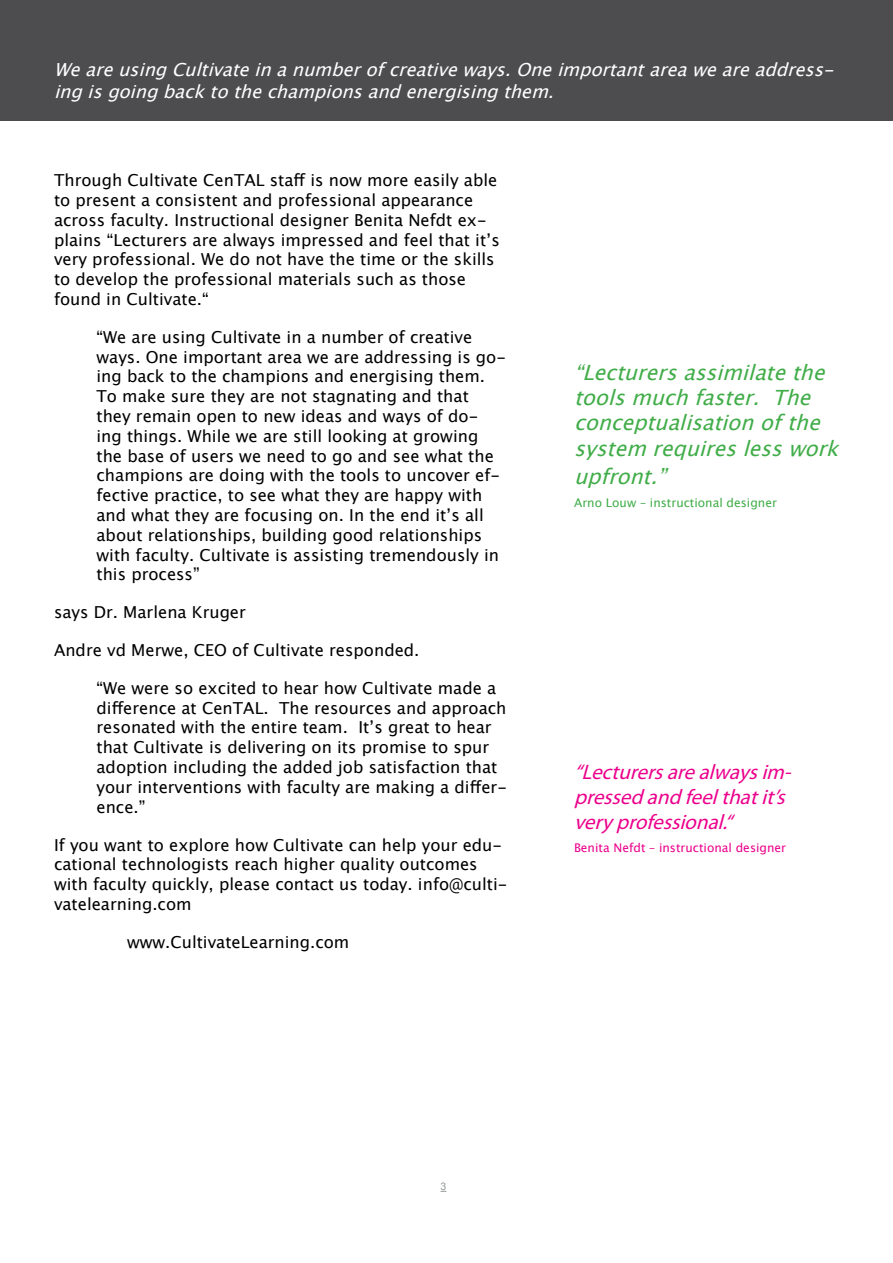
<style>
.page{position:relative;width:893px;height:1263px;background:#fff}
.page>*{position:absolute;margin:0;border:0;box-sizing:border-box;transform-origin:0 0}
.t1{font:italic 21px/25.2px "Lucida Grande";color:#41ad49}
.t2{font:italic 21px/25.2px "Myriad Pro";color:#ec008c}
.t3{font:italic 18px/21.6px "Lucida Grande";color:#fff}
.t4{font:16.5px/19.8px "Lucida Grande";color:#000}
.t5{font:12px "Lucida Grande";color:#ec008c}
.t6{font:12px "Lucida Grande";color:#41ad49}
.t7{font:10.5px "Arial";color:#95979a}
</style>
<div class="page">
<div style="left:0;top:0;width:893px;height:120px;background:#4d4d4f"></div>
<p class="t3" style="left:54px;top:59px;width:790px">WeareusingCultivateinanumberofcreativeways.Oneimportantareaweareaddress&shy;ingisgoingbacktothechampionsandenergisingthem.</p>
<p class="t4" style="left:54px;top:171px;width:447px">Through Cultivate CenTAL staff is now more easily able to present a consistent and professional appearance across faculty. Instructional designer Benita Nefdt ex&shy;plains “Lecturers are always impressed and feel that it’s very professional. We do not have the time or the skills to develop the professional materials such as those found in Cultivate.“</p>
<p class="t4" style="left:97px;top:327px;width:411px">“We are using Cultivate in a number of creative ways. One important area we are addressing is go&shy;ing back to the champions and energising them.<br>To make sure they are not stagnating and that they remain open to new ideas and ways of do&shy;ing things. While we are still looking at growing the base of users we need to go and see what the champions are doing with the tools to uncover ef&shy;fective practice, to see what they are happy with and what they are focusing on. In the end it’s all about relationships, building good relationships with faculty. Cultivate is assisting tremendously in this process”</p>
<p class="t4" style="left:54px;top:603px;width:193px">says Dr. Marlena Kruger</p>
<p class="t4" style="left:54px;top:640px;width:367px">Andre vd Merwe, CEO of Cultivate responded.</p>
<p class="t4" style="left:97px;top:678px;width:412px">“We were so excited to hear how Cultivate made a difference at CenTAL. The resources and approach resonated with the entire team. It’s great to hear that Cultivate is delivering on its promise to spur adoption including the added job satisfaction that your interventions with faculty are making a differ&shy;ence.”</p>
<p class="t4" style="left:54px;top:835px;width:455px">If you want to explore how Cultivate can help your edu&shy;cational technologists reach higher quality outcomes with faculty quickly, please contact us today. info@culti&shy;vatelearning.com</p>
<p class="t4" style="left:127px;top:932px;width:224px">www.CultivateLearning.com</p>
<p class="t1" style="left:574px;top:360px;width:276px">“Lecturersassimilatethe toolsmuchfaster. The conceptualisationofthe systemrequireslesswork</p>
<p class="t1" style="left:574px;top:465px;width:104px">upfront.”</p>
<p class="t6" style="left:574px;top:496px;width:204px">Arno Louw – instructional designer</p>
<p class="t2" style="left:574px;top:759px;width:224px">“Lecturersarealwaysim&shy;pressedandfeelthatit’s veryprofessional.“</p>
<p class="t5" style="left:574px;top:841px;width:214px">Benita Nefdt – instructional designer</p>
<p class="t7" style="left:441px;top:1179px;width:7px">3</p>
</div>
